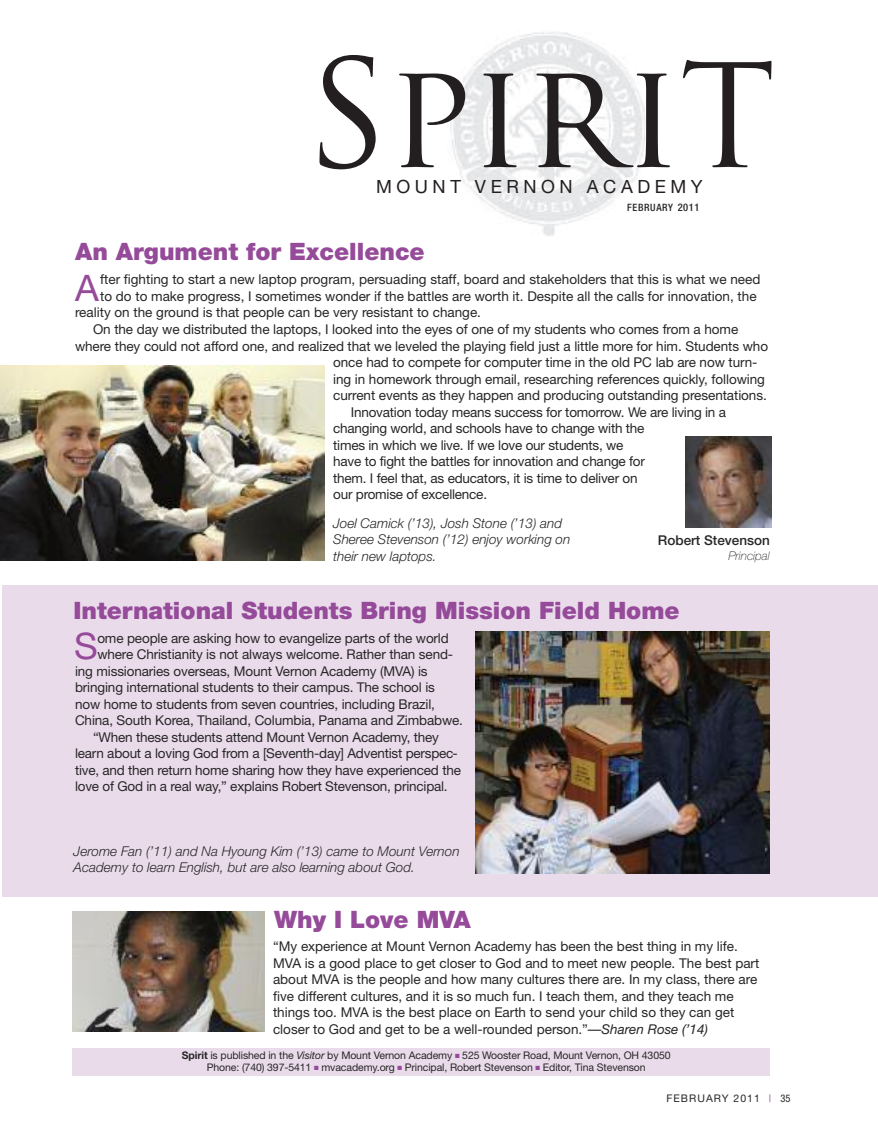
<style>
.page{position:relative;width:878px;height:1148px;background:#fff}
.page>*{position:absolute;margin:0;border:0;box-sizing:border-box;transform-origin:0 0}
.t1{font:145.8px "Trajan Pro";letter-spacing:-.01em;color:#231f20}
.t2{font:36.6px "Helvetica Neue";color:#954b99}
.t3{font:900 24px "Helvetica Neue";color:#954b99}
.t4{font:18.3px "Helvetica Neue";letter-spacing:.25em;color:#231f20}
.t5{font:13.5px/16.5px "Helvetica Neue";letter-spacing:-.005em;color:#272627}
.t6{font:italic 300 13.5px/16.5px "Helvetica Neue";color:#272627}
.t7{font:500 13.5px "Helvetica Neue";color:#272627}
.t8{font:italic 100 12px "Helvetica Neue";color:#272627}
.t9{font:10.5px/12px "Helvetica Neue";letter-spacing:-.01em;color:#272627;text-align:center}
.t10{font:10.5px "Helvetica Neue";letter-spacing:.1em;color:#272627}
.t11{font:500 condensed 10.2px "Helvetica Neue";letter-spacing:.065em;color:#272627}
.s1{font-size:139.5px}
.s2{font-size:10.5px}
.s3{font-style:italic}
.s4{font-weight:700}
.s5{color:#954b99}
.s6{font-stretch:condensed}
</style>
<div class="page">
<div style="left:2px;top:584px;width:876px;height:312px;background:#eadbeb"></div>
<img style="left:450px;top:32px;width:195px;height:204px">
<img style="left:475px;top:631px;width:295px;height:242px">
<img style="left:72px;top:911px;width:192px;height:121px">
<div style="left:72px;top:1048px;width:698px;height:27px;background:#eadbeb"></div>
<img style="left:685px;top:436px;width:86px;height:91px">
<img style="left:0;top:365px;width:324px;height:195px">
<h1 class="t1" style="left:305px;top:57px;width:472px">Spiri<span class="s1">T</span></h1>
<h3 class="t4" style="left:376px;top:180px;width:328px">MOUNT VERNON ACADEMY</h3>
<p class="t11" style="left:627px;top:204px;width:74px">FEBRUARY <span class="s2">2011</span></p>
<h3 class="t3" style="left:75px;top:243px;width:351px">An Argument for Excellence</h3>
<h2 class="t2" style="left:75px;top:275px;width:25px">A</h2>
<p class="t5" style="left:100px;top:273px;width:661px">fter fighting to start a new laptop program, persuading staff, board and stakeholders that this is what we need</p>
<p class="t5" style="left:100px;top:289px;width:658px">to do to make progress, I sometimes wonder if the battles are worth it. Despite all the calls for innovation, the</p>
<p class="t5" style="left:75px;top:306px;width:407px">reality on the ground is that people can be very resistant to change.</p>
<p class="t5" style="left:93px;top:322px;width:646px">On the day we distributed the laptops, I looked into the eyes of one of my students who comes from a home</p>
<p class="t5" style="left:75px;top:339px;width:694px">where they could not afford one, and realized that we leveled the playing field just a little more for him. Students who</p>
<p class="t5" style="left:333px;top:355px;width:426px">once had to compete for computer time in the old PC lab are now turn-</p>
<p class="t5" style="left:333px;top:372px;width:433px">ing in homework through email, researching references quickly, following</p>
<p class="t5" style="left:333px;top:388px;width:435px">current events as they happen and producing outstanding presentations.</p>
<p class="t5" style="left:351px;top:405px;width:376px">Innovation today means success for tomorrow. We are living in a</p>
<p class="t5" style="left:333px;top:421px;width:313px">changing world, and schools have to change with the</p>
<p class="t5" style="left:333px;top:438px;width:292px">times in which we live. If we love our students, we</p>
<p class="t5" style="left:333px;top:454px;width:313px">have to fight the battles for innovation and change for</p>
<p class="t5" style="left:333px;top:471px;width:306px">them. I feel that, as educators, it is time to deliver on</p>
<p class="t5" style="left:333px;top:487px;width:155px">our promise of excellence.</p>
<p class="t6" style="left:333px;top:516px;width:239px">Joel Camick (’13), Josh Stone (’13) and<br>Sheree Stevenson (’12) enjoy working on their new laptops.</p>
<p class="t7" style="left:658px;top:535px;width:113px">Robert Stevenson</p>
<p class="t8" style="left:728px;top:551px;width:43px">Principal</p>
<h3 class="t3" style="left:74px;top:602px;width:607px">International Students Bring Mission Field Home</h3>
<h2 class="t2" style="left:74px;top:633px;width:25px">S</h2>
<p class="t5" style="left:97px;top:631px;width:353px">ome people are asking how to evangelize parts of the world</p>
<p class="t5" style="left:97px;top:647px;width:357px">where Christianity is not always welcome. Rather than send-</p>
<p class="t5" style="left:75px;top:664px;width:354px">ing missionaries overseas, Mount Vernon Academy (MVA) is</p>
<p class="t5" style="left:75px;top:680px;width:361px">bringing international students to their campus. The school is</p>
<p class="t5" style="left:75px;top:697px;width:361px">now home to students from seven countries, including Brazil,</p>
<p class="t5" style="left:75px;top:713px;width:389px">China, South Korea, Thailand, Columbia, Panama and Zimbabwe.</p>
<p class="t5" style="left:93px;top:730px;width:347px">“When these students attend Mount Vernon Academy, they</p>
<p class="t5" style="left:75px;top:746px;width:384px">learn about a loving God from a [Seventh-day] Adventist perspec-</p>
<p class="t5" style="left:75px;top:763px;width:387px">tive, and then return home sharing how they have experienced the</p>
<p class="t5" style="left:75px;top:779px;width:374px">love of God in a real way,” explains Robert Stevenson, principal.</p>
<p class="t6" style="left:74px;top:844px;width:387px">Jerome Fan (’11) and Na Hyoung Kim (’13) came to Mount Vernon<br>Academy to learn English, but are also learning about God.</p>
<h3 class="t3" style="left:274px;top:910px;width:198px">Why I Love MVA</h3>
<p class="t5" style="left:273px;top:939px;width:488px">“My experience at Mount Vernon Academy has been the best thing in my life.<br>MVA is a good place to get closer to God and to meet new people. The best part about MVA is the people and how many cultures there are. In my class, there are five different cultures, and it is so much fun. I teach them, and they teach me things too. MVA is the best place on Earth to send your child so they can get closer to God and get to be a well-rounded person.”—<span class="s3">Sharen Rose (’14)</span></p>
<p class="t9" style="left:182px;top:1050px;width:490px"><span class="s4">Spirit</span> is published in the <span class="s3">Visitor</span> by Mount Vernon Academy <span class="s5">■</span> 525 Wooster Road, Mount Vernon, OH 43050<br>Phone: (740) 397-5411 <span class="s5">■</span> mvacademy.org <span class="s5">■</span> Principal, Robert Stevenson <span class="s5">■</span> Editor, Tina Stevenson</p>
<p class="t10" style="left:666px;top:1094px;width:126px">FEBRUARY 2011 <span class="s5">|</span> <span class="s6">35</span></p>
</div>
